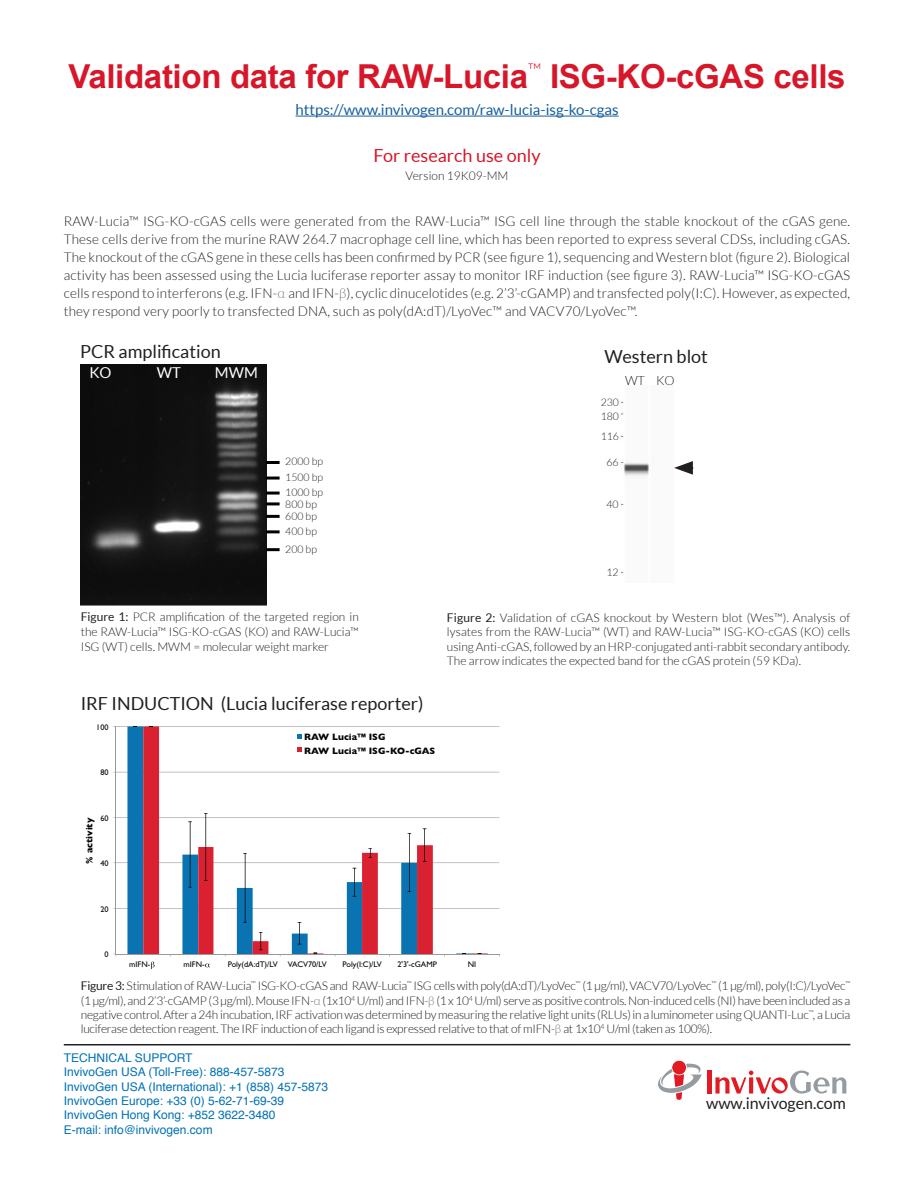
<style>
.page{position:relative;width:918px;height:1188px;background:#fff}
.page>*{position:absolute;margin:0;border:0;box-sizing:border-box;transform-origin:0 0}
.t1{font:700 33px "Arial";letter-spacing:-.01em;color:#d71729}
.t2{font:18px "Lato";color:#231f20}
.t3{font:18px "Lato";color:#d71729}
.t4{font:16.05px "Lato";color:#231f20}
.t5{font:15px "Lato";color:#175d9e}
.t6{font:15px "Lato";color:#fff}
.t7{font:300 13.5px/18px "Lato";letter-spacing:.01em;color:#231f20;text-align:justify}
.t8{font:300 12.75px "Lato";color:#231f20}
.t9{font:300 12px/14.4px "Lato";color:#231f20;text-align:justify}
.t10{font:12px/14.4px "Helvetica";color:#0072b4}
.t11{font:300 10.5px/11.4px "Lato";color:#231f20}
.t12{font:700 9.3px/13.8px "Gill Sans";color:#050504}
.t13{font:8.25px "Gill Sans";color:#050504}
.s1{font-weight:100}
.s2{font-weight:400}
</style>
<div class="page">
<hr style="left:296px;top:116px;width:323px;height:1px;background:#175d9e">
<hr style="left:64px;top:1044px;width:786px;height:2px;background:#231f20">
<div style="left:672px;top:1061px;width:14px;height:13px;background:#e21a21;border-radius:50%"></div>
<svg style="left:658px;top:1064px;width:44px;height:36px"></svg>
<div style="left:707px;top:1071px;width:5px;height:23px;background:#e21a21"></div>
<svg style="left:715px;top:1071px;width:131px;height:23px"></svg>
<hr style="left:116px;top:908px;width:383px;height:1px;background:#989898">
<hr style="left:116px;top:862px;width:383px;height:1px;background:#989898">
<hr style="left:116px;top:817px;width:383px;height:1px;background:#989898">
<hr style="left:116px;top:772px;width:383px;height:1px;background:#989898">
<hr style="left:116px;top:726px;width:383px;height:1px;background:#989898">
<div style="left:127px;top:726px;width:16px;height:228px;background:#0974b1"></div>
<svg style="left:143px;top:726px;width:345px;height:228px"></svg>
<hr style="left:190px;top:855px;width:1px;height:32px;background:#050504">
<hr style="left:190px;top:822px;width:1px;height:33px;background:#050504">
<hr style="left:245px;top:888px;width:1px;height:34px;background:#050504">
<hr style="left:245px;top:853px;width:1px;height:35px;background:#050504">
<svg style="left:298px;top:922px;width:3px;height:23px"></svg>
<svg style="left:353px;top:868px;width:3px;height:29px"></svg>
<svg style="left:408px;top:833px;width:3px;height:59px"></svg>
<hr style="left:206px;top:847px;width:1px;height:33px;background:#050504">
<hr style="left:206px;top:814px;width:1px;height:33px;background:#050504">
<svg style="left:259px;top:932px;width:3px;height:19px"></svg>
<svg style="left:368px;top:848px;width:4px;height:10px"></svg>
<svg style="left:423px;top:829px;width:3px;height:33px"></svg>
<hr style="left:116px;top:726px;width:1px;height:228px;background:#989898">
<hr style="left:116px;top:954px;width:383px;height:1px;background:#989898">
<svg style="left:151px;top:962px;width:4px;height:7px"></svg>
<svg style="left:205px;top:964px;width:5px;height:3px"></svg>
<svg style="left:297px;top:734px;width:5px;height:4px"></svg>
<svg style="left:297px;top:747px;width:5px;height:5px"></svg>
<img style="left:81px;top:364px;width:185px;height:241px">
<hr style="left:266px;top:548px;width:14px;height:3px;background:#000">
<hr style="left:266px;top:530px;width:14px;height:3px;background:#000">
<hr style="left:266px;top:502px;width:14px;height:3px;background:#000">
<hr style="left:266px;top:515px;width:14px;height:3px;background:#000">
<hr style="left:266px;top:492px;width:14px;height:3px;background:#000">
<hr style="left:266px;top:477px;width:14px;height:3px;background:#000">
<hr style="left:266px;top:461px;width:14px;height:3px;background:#000">
<img style="left:620px;top:401px;width:29px;height:173px">
<svg style="left:674px;top:461px;width:19px;height:14px"></svg>
<h1 class="t1" style="left:69px;top:53px;width:779px">Validation data for RAW-Lucia<sup>™</sup> ISG-KO-cGAS cells</h1>
<p class="t5" style="left:296px;top:101px;width:325px">https://www.invivogen.com/raw-lucia-isg-ko-cgas</p>
<h2 class="t3" style="left:374px;top:145px;width:169px">For research use only</h2>
<p class="t9" style="left:406px;top:168px;width:104px">Version 19K09-MM</p>
<p class="t7" style="left:64px;top:213px;width:788px">RAW-Lucia™ ISG-KO-cGAS cells were generated from the RAW-Lucia™ ISG cell line through the stable knockout of the cGAS gene.<br>These cells derive from the murine RAW 264.7 macrophage cell line, which has been reported to express several CDSs, including cGAS.<br>The knockout of the cGAS gene in these cells has been confirmed by PCR (see figure 1), sequencing and Western blot (figure 2). Biological activity has been assessed using the Lucia luciferase reporter assay to monitor IRF induction (see figure 3). RAW‑Lucia™ ISG-KO-cGAS cells respond to interferons (e.g. IFN-<span class="s1">α</span> and IFN-<span class="s1">β</span>), cyclic dinucelotides (e.g. 2’3’-cGAMP) and transfected poly(I:C). However, as expected, they respond very poorly to transfected DNA, such as poly(dA:dT)/LyoVec™ and VACV70/LyoVec™.</p>
<h2 class="t2" style="left:80px;top:341px;width:142px">PCR amplification</h2>
<h2 class="t2" style="left:604px;top:347px;width:105px">Western blot</h2>
<p class="t6" style="left:89px;top:364px;width:23px">KO</p>
<p class="t6" style="left:157px;top:364px;width:26px">WT</p>
<p class="t6" style="left:215px;top:364px;width:44px">MWM</p>
<p class="t11" style="left:285px;top:456px;width:39px">2000 bp</p>
<p class="t11" style="left:285px;top:471px;width:39px">1500 bp</p>
<p class="t11" style="left:285px;top:511px;width:33px">600 bp</p>
<p class="t11" style="left:285px;top:487px;width:39px">1000 bp<br>800 bp</p>
<p class="t11" style="left:285px;top:522px;width:33px;line-height:18.8px">400 bp<br>200 bp</p>
<p class="t8" style="left:625px;top:373px;width:51px">WT KO</p>
<p class="t11" style="left:601px;top:397px;width:20px">230</p>
<p class="t11" style="left:601px;top:411px;width:20px">180</p>
<p class="t11" style="left:601px;top:431px;width:20px">116</p>
<p class="t11" style="left:607px;top:457px;width:14px">66</p>
<p class="t11" style="left:607px;top:498px;width:14px">40</p>
<p class="t11" style="left:607px;top:567px;width:14px">12</p>
<p class="t9" style="left:81px;top:610px;width:280px"><span class="s2">Figure 1:</span> PCR amplification of the targeted region in the RAW-Lucia™ ISG-KO-cGAS (KO) and RAW-Lucia™ ISG (WT) cells. MWM = molecular weight marker</p>
<h2 class="t2" style="left:81px;top:693px;width:344px">IRF INDUCTION (Lucia luciferase reporter)</h2>
<p class="t13" style="left:96px;top:722px;width:14px">100</p>
<p class="t13" style="left:100px;top:768px;width:10px">80</p>
<p class="t12" style="left:304px;top:730px;width:133px">RAW Lucia™ ISG<br>RAW Lucia™ ISG-KO-cGAS</p>
<p class="t9" style="left:447px;top:610px;width:405px"><span class="s2">Figure 2:</span> Validation of cGAS knockout by Western blot (Wes™). Analysis of lysates from the RAW-Lucia™ (WT) and RAW-Lucia™ ISG-KO-cGAS (KO) cells using Anti‑cGAS, followed by an HRP-conjugated anti‑rabbit secondary antibody.<br>The arrow indicates the expected band for the cGAS protein (59 KDa).</p>
<p class="t13" style="left:100px;top:813px;width:10px">60</p>
<p class="t12" style="left:82px;top:864px;width:47px;rotate:-90deg">% activity</p>
<p class="t13" style="left:100px;top:859px;width:10px">40</p>
<p class="t13" style="left:100px;top:904px;width:10px">20</p>
<p class="t13" style="left:104px;top:950px;width:6px">0</p>
<p class="t13" style="left:129px;top:960px;width:23px">mIFN-</p>
<p class="t13" style="left:184px;top:960px;width:23px">mIFN-</p>
<p class="t13" style="left:228px;top:960px;width:101px">Poly(dA:dT)/LV VACV70/LV</p>
<p class="t13" style="left:343px;top:960px;width:41px">Poly(I:C)/LV</p>
<p class="t13" style="left:397px;top:960px;width:41px">2'3'-cGAMP</p>
<p class="t13" style="left:468px;top:960px;width:10px">NI</p>
<p class="t9" style="left:81px;top:979px;width:771px"><span class="s2">Figure 3:</span> Stimulation of RAW-Lucia<sup>™</sup> ISG-KO-cGAS and RAW-Lucia<sup>™</sup> ISG cells with poly(dA:dT)/LyoVec<sup>™</sup> (1 µg/ml), VACV70/LyoVec<sup>™</sup> (1 µg/ml), poly(I:C)/LyoVec<sup>™ </sup>(1 µg/ml), and 2’3’-cGAMP (3 µg/ml). Mouse IFN-<span class="s1">α</span> (1x10<sup>4</sup> U/ml) and IFN-<span class="s1">β</span> (1 x 10<sup>4</sup> U/ml) serve as positive controls. Non-induced cells (NI) have been included as a negative control. After a 24h incubation, IRF activation was determined by measuring the relative light units (RLUs) in a luminometer using QUANTI‑Luc<sup>™</sup>, a Lucia luciferase detection reagent. The IRF induction of each ligand is expressed relative to that of mIFN-<span class="s1">β</span> at 1x10<sup>4</sup> U/ml (taken as 100%).</p>
<p class="t10" style="left:64px;top:1051px;width:266px">TECHNICAL SUPPORT<br>InvivoGen USA (Toll‑Free): 888-457-5873<br>InvivoGen USA (International): +1 (858) 457-5873<br>InvivoGen Europe: +33 (0) 5-62-71-69-39<br>InvivoGen Hong Kong: +852 3622-3480<br>E-mail: info@invivogen.com</p>
<h3 class="t4" style="left:706px;top:1094px;width:141px">www.invivogen.com</h3>
</div>
